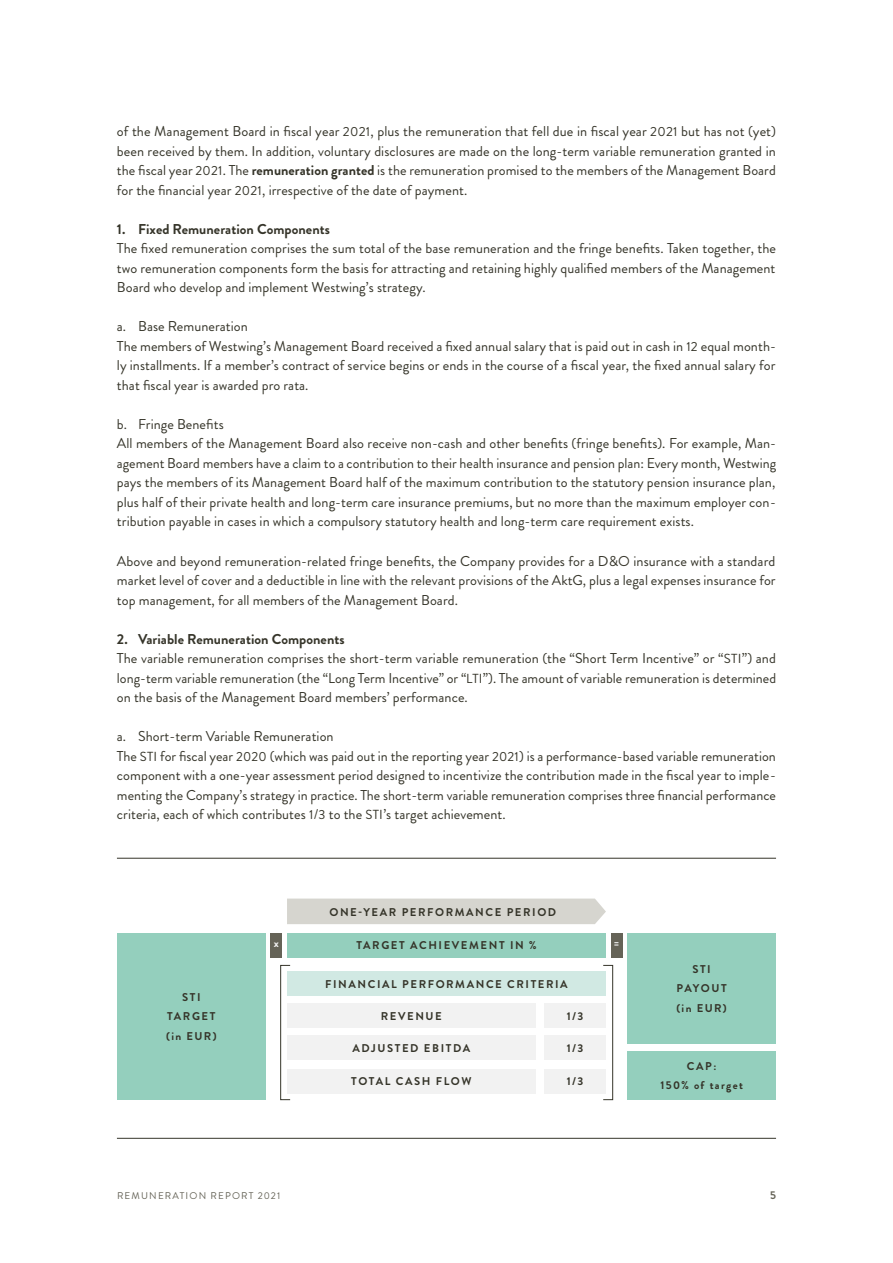
<style>
.page{position:relative;width:893px;height:1263px;background:#fff}
.page>*{position:absolute;margin:0;border:0;box-sizing:border-box;transform-origin:0 0}
.t1{font:14.25px/19.5px "Brandon Grotesque";letter-spacing:.005em;color:#353429}
.t2{font:700 14.25px "Brandon Grotesque";letter-spacing:.005em;color:#353429}
.t3{font:700 11.25px/19.5px "Brandon Grotesque";letter-spacing:.14em;color:#353429;text-align:center}
.t4{font:700 11.25px/19.5px "Brandon Grotesque";letter-spacing:.12em;color:#353429;text-align:center}
.t5{font:700 11.25px "Brandon Grotesque";color:#f2f2f2}
.t6{font:700 11.25px "Brandon Grotesque";color:#656357}
.t7{font:9.75px "Brandon Grotesque";letter-spacing:.12em;color:#656357}
.s1{font-size:13.2px}
.s2{font-weight:700}
</style>
<div class="page">
<div style="left:287px;top:898px;width:319px;height:26px;background:#d6d5cf"></div>
<div style="left:287px;top:933px;width:319px;height:25px;background:#94cfbd"></div>
<div style="left:287px;top:971px;width:319px;height:25px;background:#d1e9e3"></div>
<div style="left:287px;top:1069px;width:249px;height:25px;background:#f2f2f2"></div>
<div style="left:544px;top:1069px;width:62px;height:25px;background:#f2f2f2"></div>
<div style="left:287px;top:1035px;width:249px;height:25px;background:#f2f2f2"></div>
<div style="left:287px;top:1003px;width:249px;height:25px;background:#f2f2f2"></div>
<div style="left:544px;top:1035px;width:62px;height:25px;background:#f2f2f2"></div>
<div style="left:544px;top:1003px;width:62px;height:25px;background:#f2f2f2"></div>
<hr style="left:117px;top:858px;width:659px;height:1px;background:#353429">
<hr style="left:117px;top:1138px;width:659px;height:1px;background:#353429">
<div style="left:117px;top:933px;width:149px;height:167px;background:#94cfbd"></div>
<div style="left:627px;top:933px;width:149px;height:111px;background:#94cfbd"></div>
<div style="left:627px;top:1052px;width:149px;height:48px;background:#94cfbd"></div>
<div style="left:603px;top:965px;width:10px;height:135px;border:1px solid #353429"></div>
<div style="left:280px;top:965px;width:10px;height:135px;border:1px solid #353429"></div>
<div style="left:271px;top:933px;width:11px;height:25px;background:#656357"></div>
<div style="left:611px;top:933px;width:11px;height:25px;background:#656357"></div>
<p class="t1" style="left:117px;top:122px;width:661px;text-align:justify">of the Management Board in fiscal year <span class="s1">2021</span>, plus the remuneration that fell due in fiscal year <span class="s1">2021</span> but has not (yet) been received by them. In addition, voluntary disclosures are made on the long-term variable remuneration granted in the fiscal year <span class="s1">2021</span>. The <span class="s2">remuneration granted</span> is the remuneration promised to the members of the Management Board for the financial year <span class="s1">2021</span>, irrespective of the date of payment.</p>
<p class="t2" style="left:117px;top:219px;width:215px">1. Fixed Remuneration Components</p>
<p class="t1" style="left:117px;top:239px;width:661px;text-align:justify">The fixed remuneration comprises the sum total of the base remuneration and the fringe benefits. Taken together, the two remuneration components form the basis for attracting and retaining highly qualified members of the Management Board who develop and implement Westwing’s strategy.</p>
<p class="t1" style="left:117px;top:317px;width:661px">a. Base Remuneration<br>The members of Westwing’s Management Board received a fixed annual salary that is paid out in cash in <span class="s1">12</span> equal month&shy;ly installments. If a member’s contract of service begins or ends in the course of a fiscal year, the fixed annual salary for that fiscal year is awarded pro rata.</p>
<p class="t1" style="left:117px;top:414px;width:661px">b. Fringe Benefits<br>All members of the Management Board also receive non-cash and other benefits (fringe benefits). For example, Man&shy;agement Board members have a claim to a contribution to their health insurance and pension plan: Every month, Westwing pays the members of its Management Board half of the maximum contribution to the statutory pension insurance plan, plus half of their private health and long-term care insurance premiums, but no more than the maximum employer con&shy;tribution payable in cases in which a compulsory statutory health and long-term care requirement exists.</p>
<p class="t1" style="left:117px;top:551px;width:660px;text-align:justify">Above and beyond remuneration-related fringe benefits, the Company provides for a D&amp;O insurance with a standard market level of cover and a deductible in line with the relevant provisions of the AktG, plus a legal expenses insurance for top management, for all members of the Management Board.</p>
<p class="t1" style="left:117px;top:629px;width:661px"><span class="s2">2. Variable Remuneration Components<br></span>The variable remuneration comprises the short-term variable remuneration (the “Short Term Incentive” or “<span class="s1">STI</span>”) and long-term variable remuneration (the “Long Term Incentive” or “<span class="s1">LTI</span>”). The amount of variable remuneration is determined on the basis of the Management Board members’ performance.</p>
<p class="t1" style="left:117px;top:726px;width:661px">a. Short-term Variable Remuneration<br>The <span class="s1">STI</span> for fiscal year <span class="s1">2020</span> (which was paid out in the reporting year <span class="s1">2021</span>) is a performance-based variable remuneration component with a one-year assessment period designed to incentivize the contribution made in the fiscal year to imple&shy;menting the Company’s strategy in practice. The short-term variable remuneration comprises three financial performance criteria, each of which contributes <span class="s1">1</span>/<span class="s1">3</span> to the <span class="s1">STI</span>’s target achievement.</p>
<p class="t3" style="left:166px;top:987px;width:52px">STI<br>TARGET (in EUR)</p>
<p class="t3" style="left:329px;top:902px;width:228px">ONE-YEAR PERFORMANCE PERIOD</p>
<p class="t3" style="left:356px;top:936px;width:182px">TARGET ACHIEVEMENT IN %</p>
<p class="t3" style="left:325px;top:974px;width:244px">FINANCIAL PERFORMANCE CRITERIA</p>
<p class="t5" style="left:274px;top:935px;width:7px">x</p>
<p class="t5" style="left:614px;top:935px;width:7px">=</p>
<p class="t3" style="left:381px;top:1006px;width:63px">REVENUE</p>
<p class="t3" style="left:353px;top:1038px;width:119px">ADJUSTED EBITDA</p>
<p class="t3" style="left:567px;top:1006px;width:18px">1/3</p>
<p class="t3" style="left:567px;top:1038px;width:18px">1/3</p>
<p class="t3" style="left:351px;top:1072px;width:122px">TOTAL CASH FLOW</p>
<p class="t3" style="left:567px;top:1072px;width:18px">1/3</p>
<p class="t3" style="left:676px;top:959px;width:52px">STI<br>PAYOUT (in EUR)</p>
<p class="t4" style="left:660px;top:1056px;width:84px">CAP:<br>150% of target</p>
<p class="t7" style="left:117px;top:1189px;width:165px">REMUNERATION REPORT 2021</p>
<p class="t6" style="left:770px;top:1187px;width:7px">5</p>
</div>
